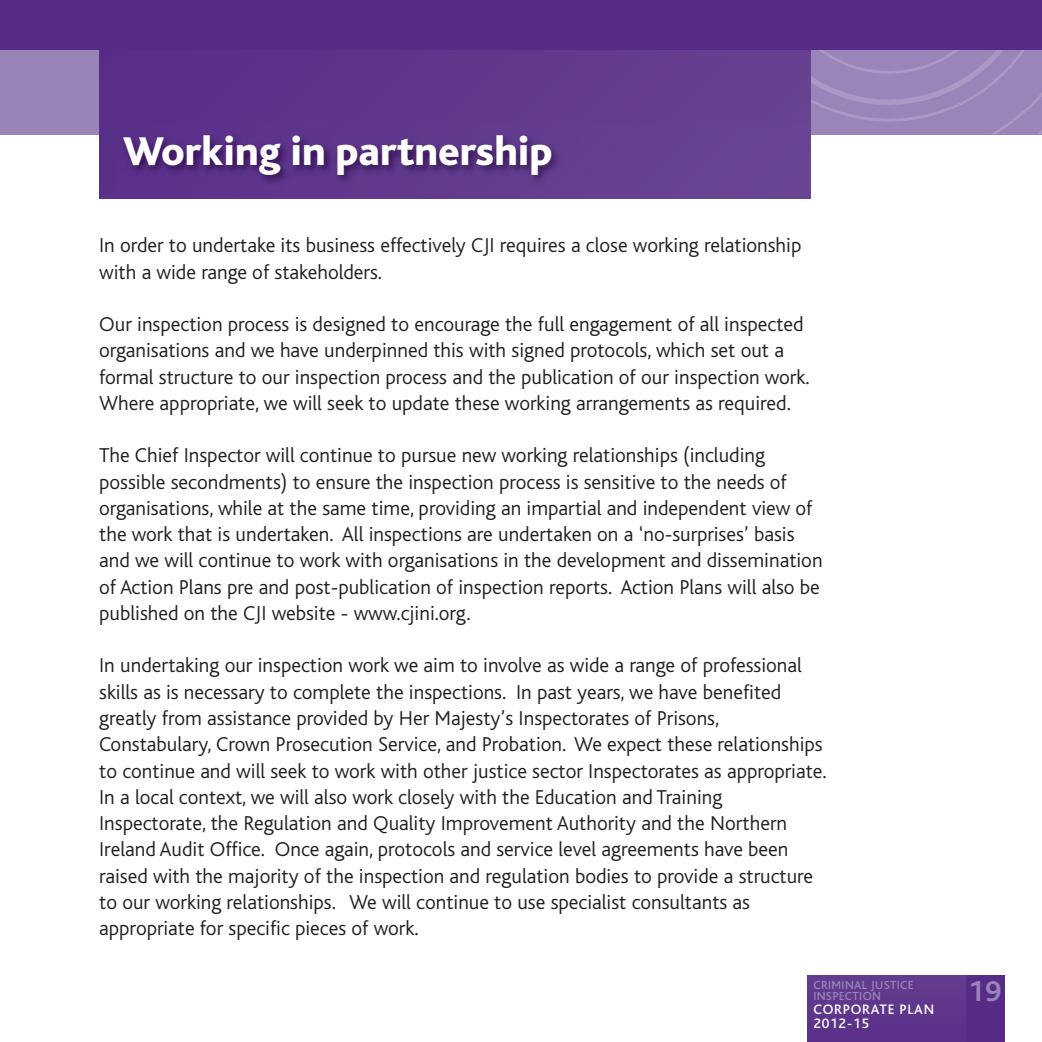
<style>
.page{position:relative;width:1042px;height:1042px;background:#fff}
.page>*{position:absolute;margin:0;border:0;box-sizing:border-box;transform-origin:0 0}
.t1{font:800 42px "Bliss";color:#fff}
.t2{font:700 29.93px "Bliss";color:#9a83b7}
.t3{font:300 21px/26.2px "Bliss";color:#231f20}
.t4{font:500 14.35px/14px "Bliss";letter-spacing:.055em;color:#fff}
.t5{font:500 12.25px/10.5px "Bliss";letter-spacing:.025em;color:#9a83b7}
</style>
<div class="page">
<div style="left:965px;top:975px;width:39px;height:67px;background:#562c88"></div>
<div style="left:0;top:33px;width:7px;height:101px;background:#9a83b7"></div>
<div style="left:1px;top:37px;width:1041px;height:97px;background:#9a83b7"></div>
<img style="left:811px;top:50px;width:231px;height:84px">
<div style="left:808px;top:975px;width:158px;height:67px;background:#5f378c"></div>
<div style="left:99px;top:42px;width:712px;height:156px;background:#5f378d"></div>
<img style="left:114px;top:198px;width:697px;height:1px">
<img style="left:811px;top:134px;width:12px;height:1px">
<svg style="left:811px;top:123px;width:12px;height:11px"></svg>
<img style="left:123px;top:123px;width:688px;height:75px">
<div style="left:0;top:0;width:1042px;height:50px;background:#562c88"></div>
<h1 class="t1" style="left:123px;top:137px;width:431px">Working in partnership</h1>
<p class="t3" style="left:99px;top:234px;width:704px">In order to undertake its business effectively CJI requires a close working relationship with a wide range of stakeholders.</p>
<p class="t3" style="left:99px;top:313px;width:712px">Our inspection process is designed to encourage the full engagement of all inspected organisations and we have underpinned this with signed protocols, which set out a formal structure to our inspection process and the publication of our inspection work.<br>Where appropriate, we will seek to update these working arrangements as required.</p>
<p class="t3" style="left:99px;top:444px;width:725px">The Chief Inspector will continue to pursue new working relationships (including possible secondments) to ensure the inspection process is sensitive to the needs of organisations, while at the same time, providing an impartial and independent view of the work that is undertaken. All inspections are undertaken on a ‘no-surprises’ basis and we will continue to work with organisations in the development and dissemination of Action Plans pre and post-publication of inspection reports. Action Plans will also be published on the CJI website - www.cjini.org.</p>
<p class="t3" style="left:99px;top:654px;width:729px">In undertaking our inspection work we aim to involve as wide a range of professional skills as is necessary to complete the inspections. In past years, we have benefited greatly from assistance provided by Her Majesty’s Inspectorates of Prisons, Constabulary, Crown Prosecution Service, and Probation. We expect these relationships to continue and will seek to work with other justice sector Inspectorates as appropriate.<br>In a local context, we will also work closely with the Education and Training Inspectorate, the Regulation and Quality Improvement Authority and the Northern Ireland Audit Office. Once again, protocols and service level agreements have been raised with the majority of the inspection and regulation bodies to provide a structure to our working relationships. We will continue to use specialist consultants as appropriate for specific pieces of work.</p>
<p class="t5" style="left:813px;top:981px;width:102px">CRIMINAL JUSTICE<br>INSPECTION</p>
<p class="t4" style="left:813px;top:1004px;width:122px">CORPORATE PLAN<br>2012-15</p>
<h2 class="t2" style="left:968px;top:981px;width:35px">19</h2>
</div>
